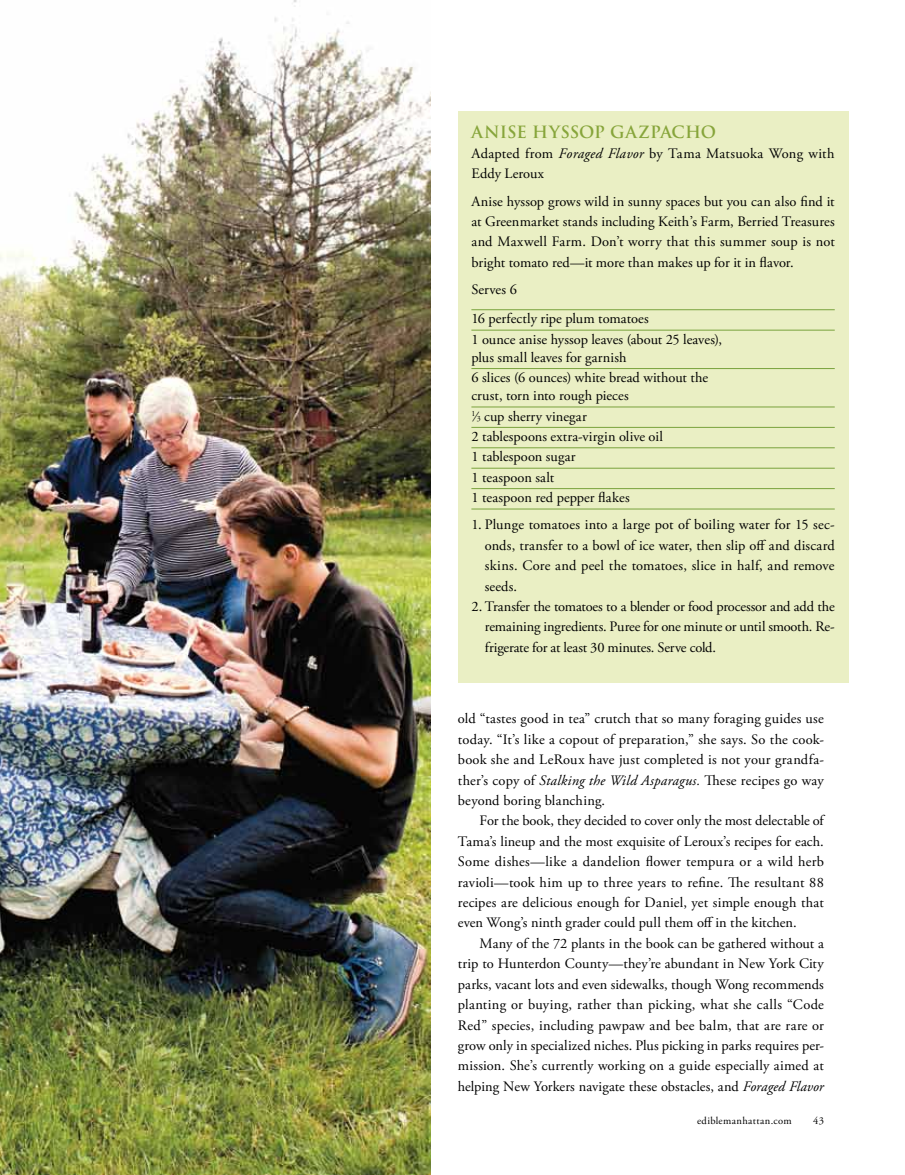
<style>
.page{position:relative;width:905px;height:1175px;background:#fff}
.page>*{position:absolute;margin:0;border:0;box-sizing:border-box;transform-origin:0 0}
.t1{font:700 16.5px "Trajan Pro";letter-spacing:.005em;color:#87a53b}
.t2{font:14.4px/20.4px "Adobe Garamond Pro";letter-spacing:.005em;color:#000;text-align:justify}
.t3{font:10.5px "Adobe Garamond Pro";letter-spacing:.035em;color:#000}
.s1{font-style:italic}
.s2{font-size:7.95px}
</style>
<div class="page">
<img style="left:0;top:0;width:431px;height:1174px">
<div style="left:458px;top:112px;width:390px;height:571px;background:#eaefc4"></div>
<hr style="left:471px;top:309px;width:363px;height:1px;background:#79a23d">
<hr style="left:471px;top:330px;width:363px;height:1px;background:#79a23d">
<hr style="left:471px;top:368px;width:363px;height:1px;background:#79a23d">
<hr style="left:471px;top:407px;width:363px;height:1px;background:#79a23d">
<hr style="left:471px;top:427px;width:363px;height:1px;background:#79a23d">
<hr style="left:471px;top:447px;width:363px;height:1px;background:#79a23d">
<hr style="left:471px;top:468px;width:363px;height:1px;background:#79a23d">
<hr style="left:471px;top:488px;width:363px;height:1px;background:#79a23d">
<hr style="left:471px;top:509px;width:363px;height:1px;background:#79a23d">
<p class="t1" style="left:471px;top:121px;width:246px">ANIS E HYSS OP GAZPACHO</p>
<p class="t2" style="left:471px;top:144px;width:365px">Adapted from <span class="s1">Foraged Flavor</span> by Tama Matsuoka Wong with<br>Eddy Leroux</p>
<p class="t2" style="left:471px;top:191px;width:365px">Anise hyssop grows wild in sunny spaces but you can also find it at Greenmarket stands including Keith’s Farm, Berried Treasures and Maxwell Farm. Don’t worry that this summer soup is not bright tomato red—it more than makes up for it in flavor.</p>
<p class="t2" style="left:471px;top:275px;width:179px;line-height:29.4px">Serves 6<br>16 perfectly ripe plum tomatoes</p>
<p class="t2" style="left:471px;top:331px;width:252px;line-height:18px">1 ounce anise hyssop leaves (about 25 leaves), plus small leaves for garnish</p>
<p class="t2" style="left:471px;top:369px;width:238px;line-height:18px">6 slices (6 ounces) white bread without the crust, torn into rough pieces</p>
<p class="t2" style="left:471px;top:406px;width:193px;text-align:left"><sup>1</sup>⁄<span class="s2">3</span> cup sherry vinegar<br>2 tablespoons extra-virgin olive oil<br>1 tablespoon sugar<br>1 teaspoon salt<br>1 teaspoon red pepper flakes</p>
<p class="t2" style="left:485px;top:515px;width:351px;text-indent:-14px">1. Plunge tomatoes into a large pot of boiling water for 15 sec&shy;onds, transfer to a bowl of ice water, then slip off and discard skins. Core and peel the tomatoes, slice in half, and remove seeds.</p>
<p class="t2" style="left:485px;top:597px;width:351px;text-indent:-13px">2. Transfer the tomatoes to a blender or food processor and add the remaining ingredients. Puree for one minute or until smooth. Re&shy;frigerate for at least 30 minutes. Serve cold.</p>
<p class="t2" style="left:458px;top:709px;width:367px">old “tastes good in tea” crutch that so many foraging guides use today. “It’s like a copout of preparation,” she says. So the cook&shy;book she and LeRoux have just completed is not your grandfa&shy;ther’s copy of <span class="s1">Stalking the Wild Asparagus.</span> These recipes go way beyond boring blanching.</p>
<p class="t2" style="left:458px;top:811px;width:367px;text-indent:22px">For the book, they decided to cover only the most delectable of Tama’s lineup and the most exquisite of Leroux’s recipes for each.<br>Some dishes—like a dandelion flower tempura or a wild herb ravioli—took him up to three years to refine. The resultant 88 recipes are delicious enough for Daniel, yet simple enough that even Wong’s ninth grader could pull them off in the kitchen.</p>
<p class="t2" style="left:458px;top:933px;width:367px;text-indent:22px">Many of the 72 plants in the book can be gathered without a trip to Hunterdon County—they’re abundant in New York City parks, vacant lots and even sidewalks, though Wong recommends planting or buying, rather than picking, what she calls “Code Red” species, including pawpaw and bee balm, that are rare or grow only in specialized niches. Plus picking in parks requires per&shy;mission. She’s currently working on a guide especially aimed at helping New Yorkers navigate these obstacles, and <span class="s1">Foraged Flavor</span></p>
<p class="t3" style="left:697px;top:1114px;width:96px">ediblemanhattan.com</p>
<p class="t3" style="left:813px;top:1114px;width:12px">43</p>
</div>
